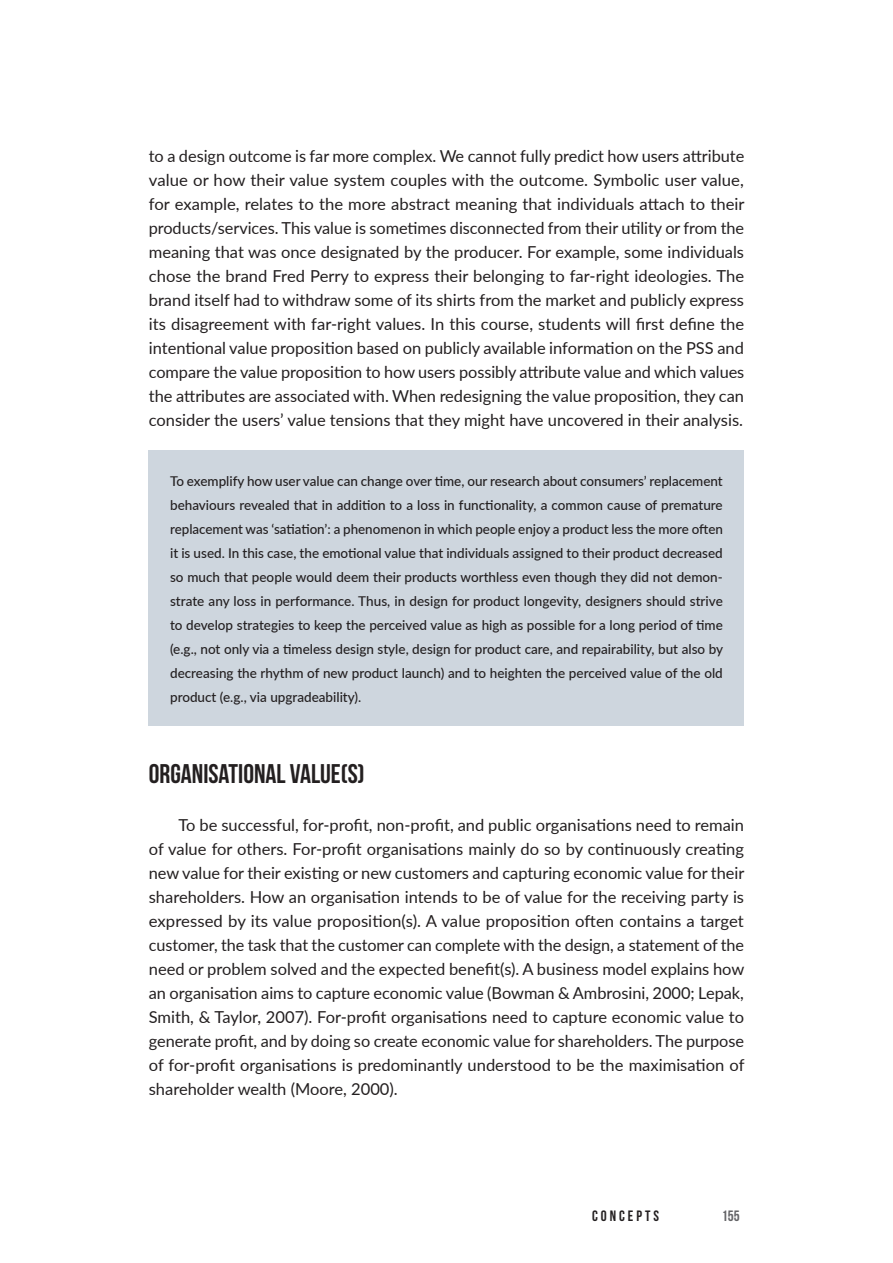
<style>
.page{position:relative;width:893px;height:1263px;background:#fff}
.page>*{position:absolute;margin:0;border:0;box-sizing:border-box;transform-origin:0 0}
.Featured_Text__Grey{font:27px "Bebas Neue";color:#231f20}
.TEXT_-_Lato_Regular{font:16.5px/24px "Lato";color:#231f20;text-align:justify}
.t1{font:15px "Bebas Neue";letter-spacing:.2em;color:#231f20}
.t2{font:15px "Bebas Neue";color:#636366}
.t3{font:500 13.5px/24px "Lato";color:#231f20;text-align:justify}
</style>
<div class="page">
<div style="left:149px;top:451px;width:595px;height:275px;background:#ced6de"></div>
<p class="TEXT_-_Lato_Regular" style="left:149px;top:143px;width:597px">to a design outcome is far more complex. We cannot fully predict how users attribute value or how their value system couples with the outcome. Symbolic user value, for example, relates to the more abstract meaning that individuals attach to their products/services. This value is sometimes disconnected from their utility or from the meaning that was once designated by the producer. For example, some individuals chose the brand Fred Perry to express their belonging to far-right ideologies. The brand itself had to withdraw some of its shirts from the market and publicly express its disagreement with far-right values. In this course, students will first define the intentional value proposition based on publicly available information on the PSS and compare the value proposition to how users possibly attribute value and which values the attributes are associated with. When redesigning the value proposition, they can consider the users’ value tensions that they might have uncovered in their analysis.</p>
<p class="t3" style="left:170px;top:468px;width:555px">To exemplify how user value can change over time, our research about consumers’ replacement behaviours revealed that in addition to a loss in functionality, a common cause of premature replacement was ‘satiation’: a phenomenon in which people enjoy a product less the more often it is used. In this case, the emotional value that individuals assigned to their product decreased so much that people would deem their products worthless even though they did not demon&shy;strate any loss in performance. Thus, in design for product longevity, designers should strive to develop strategies to keep the perceived value as high as possible for a long period of time (e.g., not only via a timeless design style, design for product care, and repairability, but also by decreasing the rhythm of new product launch) and to heighten the perceived value of the old product (e.g., via upgradeability).</p>
<p class="Featured_Text__Grey" style="left:149px;top:759px;width:217px">ORGANISATIONAL VALUE(S)</p>
<p class="TEXT_-_Lato_Regular" style="left:149px;top:812px;width:597px;text-indent:30px">To be successful, for-profit, non-profit, and public organisations need to remain of value for others. For-profit organisations mainly do so by continuously creating new value for their existing or new customers and capturing economic value for their shareholders. How an organisation intends to be of value for the receiving party is expressed by its value proposition(s). A value proposition often contains a target customer, the task that the customer can complete with the design, a statement of the need or problem solved and the expected benefit(s). A business model explains how an organisation aims to capture economic value (Bowman &amp; Ambrosini, 2000; Lepak, Smith, &amp; Taylor, 2007). For-profit organisations need to capture economic value to generate profit, and by doing so create economic value for shareholders. The purpose of for-profit organisations is predominantly understood to be the maximisation of shareholder wealth (Moore, 2000).</p>
<p class="t1" style="left:592px;top:1207px;width:69px">CONCEPTS</p>
<p class="t2" style="left:722px;top:1207px;width:19px">155</p>
</div>
